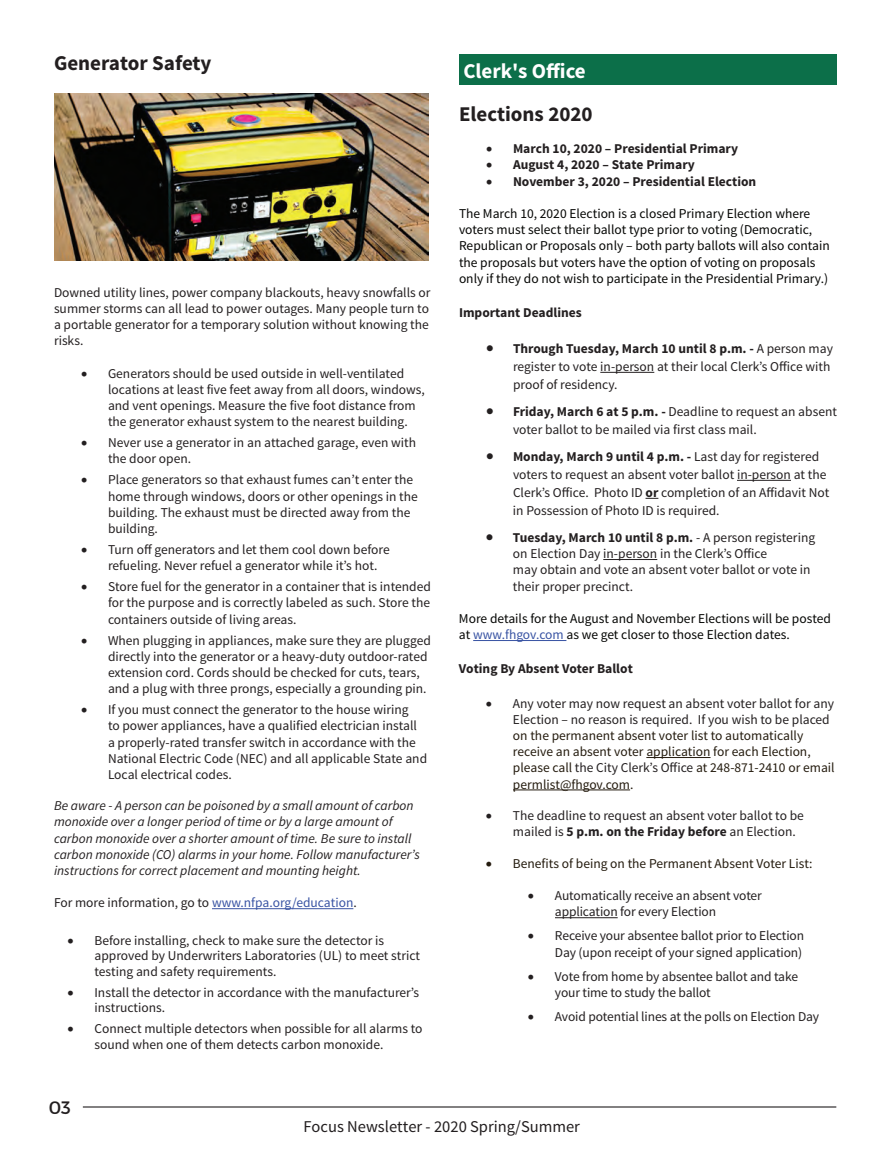
<style>
.page{position:relative;width:891px;height:1161px;background:#fff}
.page>*{position:absolute;margin:0;border:0;box-sizing:border-box;transform-origin:0 0}
.t1{font:700 21px "Source Sans Pro";color:#231f20}
.t2{font:700 21px "Source Sans Pro";color:#fff}
.t3{font:18px "Montserrat";color:#231f20}
.t4{font:16.5px "Source Sans Pro";color:#221e1f}
.Calendar_Head_-_Cont{font:13.5px/16.2px "Source Sans Pro";color:#231f20}
.t5{font:13.5px/16.2px "Source Sans Pro";color:#040503}
.t6{font:13.5px/16.2px "Source Sans Pro";color:#241b0e}
.t7{font:italic 13.5px/16.2px "Source Sans Pro";color:#231f20}
.Calendar_Head_-_Cont-2{font:700 13.5px "Source Sans Pro";color:#231f20}
.s1{color:#3853a3}
.s2{font-weight:700}
.s3{color:#231f20}
</style>
<div class="page">
<hr style="left:83px;top:1106px;width:753px;height:2px;background:#231f20">
<div style="left:459px;top:54px;width:378px;height:31px;background:#0c6f49"></div>
<hr style="left:212px;top:908px;width:141px;height:1px;background:#3853a3">
<hr style="left:600px;top:372px;width:54px;height:1px;background:#231f20">
<hr style="left:737px;top:480px;width:54px;height:1px;background:#231f20">
<svg style="left:646px;top:498px;width:12px;height:1px"></svg>
<hr style="left:603px;top:559px;width:54px;height:1px;background:#231f20">
<hr style="left:473px;top:640px;width:93px;height:1px;background:#3853a3">
<hr style="left:646px;top:757px;width:65px;height:1px;background:#241b0e">
<hr style="left:513px;top:790px;width:117px;height:1px;background:#241b0e">
<hr style="left:555px;top:917px;width:63px;height:1px;background:#231f20">
<img style="left:54px;top:93px;width:375px;height:168px">
<p class="t1" style="left:54px;top:49px;width:159px">Generator Safety</p>
<p class="Calendar_Head_-_Cont" style="left:54px;top:284px;width:378px">Downed utility lines, power company blackouts, heavy snowfalls or</p>
<p class="Calendar_Head_-_Cont" style="left:54px;top:300px;width:377px;text-align:justify">summer storms can all lead to power outages. Many people turn to a portable generator for a temporary solution without knowing the risks.</p>
<p class="Calendar_Head_-_Cont" style="left:108px;top:365px;width:318px;text-indent:-27px">• Generators should be used outside in well-ventilated locations at least five feet away from all doors, windows, and vent openings. Measure the five foot distance from the generator exhaust system to the nearest building.</p>
<p class="Calendar_Head_-_Cont" style="left:108px;top:435px;width:310px;text-indent:-27px">• Never use a generator in an attached garage, even with the door open.</p>
<p class="Calendar_Head_-_Cont" style="left:108px;top:472px;width:311px;text-indent:-27px">• Place generators so that exhaust fumes can’t enter the home through windows, doors or other openings in the building. The exhaust must be directed away from the building.</p>
<p class="Calendar_Head_-_Cont" style="left:108px;top:542px;width:283px;text-indent:-27px">• Turn off generators and let them cool down before refueling. Never refuel a generator while it’s hot.</p>
<p class="Calendar_Head_-_Cont" style="left:108px;top:579px;width:324px;text-align:justify;text-indent:-27px">• Store fuel for the generator in a container that is intended for the purpose and is correctly labeled as such. Store the containers outside of living areas.</p>
<p class="Calendar_Head_-_Cont" style="left:108px;top:632px;width:324px;text-indent:-27px">• When plugging in appliances, make sure they are plugged directly into the generator or a heavy-duty outdoor-rated extension cord. Cords should be checked for cuts, tears, and a plug with three prongs, especially a grounding pin.</p>
<p class="Calendar_Head_-_Cont" style="left:108px;top:702px;width:321px;text-indent:-27px">• If you must connect the generator to the house wiring<br>to power appliances, have a qualified electrician install a properly-rated transfer switch in accordance with the National Electric Code (NEC) and all applicable State and Local electrical codes.</p>
<p class="t7" style="left:54px;top:798px;width:367px">Be aware - A person can be poisoned by a small amount of carbon monoxide over a longer period of time or by a large amount of carbon monoxide over a shorter amount of time. Be sure to install carbon monoxide (CO) alarms in your home. Follow manufacturer’s instructions for correct placement and mounting height.</p>
<p class="Calendar_Head_-_Cont" style="left:54px;top:895px;width:304px">For more information, go to <span class="s1">www.nfpa.org/education</span>.</p>
<p class="Calendar_Head_-_Cont" style="left:94px;top:933px;width:327px;line-height:15.6px;text-indent:-27px">• Before installing, check to make sure the detector is approved by Underwriters Laboratories (UL) to meet strict testing and safety requirements.</p>
<p class="Calendar_Head_-_Cont" style="left:94px;top:985px;width:326px;line-height:15.6px;text-indent:-27px">• Install the detector in accordance with the manufacturer’s instructions.</p>
<p class="Calendar_Head_-_Cont" style="left:94px;top:1021px;width:330px;line-height:15.6px;text-indent:-27px">• Connect multiple detectors when possible for all alarms to sound when one of them detects carbon monoxide.</p>
<h2 class="t3" style="left:49px;top:1097px;width:24px">03</h2>
<p class="t2" style="left:463px;top:57px;width:124px">Clerk's Office</p>
<p class="t1" style="left:459px;top:100px;width:135px">Elections 2020</p>
<p class="Calendar_Head_-_Cont-2" style="left:486px;top:140px;width:254px">• March 10, 2020 – Presidential Primary</p>
<p class="Calendar_Head_-_Cont-2" style="left:486px;top:156px;width:210px">• August 4, 2020 – State Primary</p>
<p class="Calendar_Head_-_Cont-2" style="left:486px;top:172px;width:272px">• November 3, 2020 – Presidential Election</p>
<p class="t5" style="left:459px;top:206px;width:372px">The March 10, 2020 Election is a closed Primary Election where voters must select their ballot type prior to voting (Democratic, Republican or Proposals only – both party ballots will also contain the proposals but voters have the option of voting on proposals only if they do not wish to participate in the Presidential Primary.)</p>
<p class="Calendar_Head_-_Cont-2" style="left:459px;top:304px;width:124px">Important Deadlines</p>
<p class="Calendar_Head_-_Cont" style="left:513px;top:340px;width:321px;line-height:18px;text-indent:-27px">• <span class="s2">Through Tuesday, March 10 until 8 p.m. -</span> A person may register to vote in-person at their local Clerk’s Office with proof of residency.</p>
<p class="Calendar_Head_-_Cont" style="left:486px;top:404px;width:352px">• <span class="s2">Friday, March 6 at 5 p.m. -</span> Deadline to request an absent</p>
<p class="Calendar_Head_-_Cont" style="left:513px;top:422px;width:245px">voter ballot to be mailed via first class mail.</p>
<p class="Calendar_Head_-_Cont" style="left:513px;top:448px;width:318px;line-height:18px;text-indent:-27px">• <span class="s2">Monday, March 9 until 4 p.m. -</span> Last day for registered voters to request an absent voter ballot in-person at the Clerk’s Office. Photo ID <span class="s2">or</span> completion of an Affidavit Not in Possession of Photo ID is required.</p>
<p class="Calendar_Head_-_Cont" style="left:513px;top:530px;width:304px;text-indent:-27px">• <span class="s2">Tuesday, March 10 until 8 p.m.</span> - A person registering on Election Day in-person in the Clerk’s Office<br>may obtain and vote an absent voter ballot or vote in their proper precinct.</p>
<p class="t5" style="left:459px;top:611px;width:374px">More details for the August and November Elections will be posted at <span class="s1">www.fhgov.com</span> as we get closer to those Election dates.</p>
<p class="Calendar_Head_-_Cont-2" style="left:459px;top:660px;width:175px">Voting By Absent Voter Ballot</p>
<p class="t6" style="left:513px;top:695px;width:323px;text-indent:-27px"><span class="s3">• Any voter may now request an absent voter ballot for any Election – no reason is required. If you wish to be placed </span>on the permanent absent voter list to automatically receive an absent voter application for each Election, please call <span class="s3">the City Clerk’s Office</span> at 248-871-2410 or email permlist@fhgov.com.</p>
<p class="Calendar_Head_-_Cont" style="left:513px;top:808px;width:292px;text-indent:-27px">• The deadline to request an absent voter ballot to be mailed is <span class="s2">5 p.m. on the Friday before</span> an Election.</p>
<p class="t6" style="left:486px;top:855px;width:328px">• Benefits of being on the Permanent Absent Voter List:</p>
<p class="Calendar_Head_-_Cont" style="left:555px;top:888px;width:208px;text-indent:-27px">• Automatically receive an absent voter application for every Election</p>
<p class="Calendar_Head_-_Cont" style="left:528px;top:928px;width:278px;text-align:right">• Receive your absentee ballot prior to Election<br>Day (upon receipt of your signed application)</p>
<p class="Calendar_Head_-_Cont" style="left:555px;top:968px;width:245px;text-indent:-27px">• Vote from home by absentee ballot and take your time to study the ballot</p>
<p class="Calendar_Head_-_Cont" style="left:528px;top:1008px;width:293px">• Avoid potential lines at the polls on Election Day</p>
<p class="t4" style="left:304px;top:1116px;width:278px">Focus Newsletter - 2020 Spring/Summer</p>
</div>
